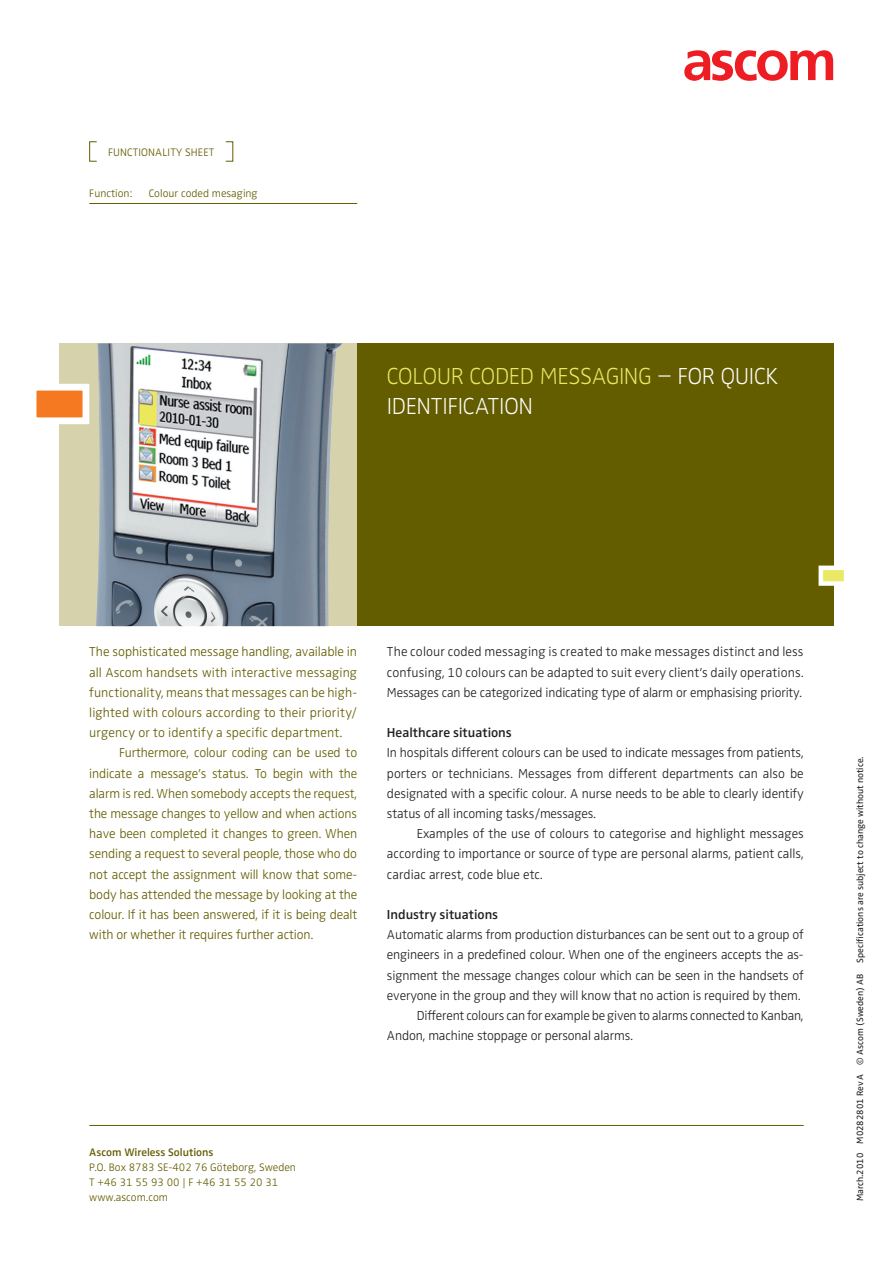
<style>
.page{position:relative;width:893px;height:1263px;background:#fff}
.page>*{position:absolute;margin:0;border:0;box-sizing:border-box;transform-origin:0 0}
._1__Title_Product_Sh{font:200 24px/30.3px "Ascom Zwo";letter-spacing:-.015em;color:#fff}
._3_Body_Text{font:300 13.5px/20.2px "Ascom Zwo";letter-spacing:-.01em;color:#231f20;text-align:justify}
._3_Body_Text-2{font:300 13.5px/20.2px "Ascom Zwo";letter-spacing:-.005em;color:#635d00;text-align:justify}
._3_Body_Text_First_L{font:300 13.5px/20.2px "Ascom Zwo";letter-spacing:-.01em;color:#231f20;text-align:justify}
._2_Paragraph_Heading{font:600 13.5px "Ascom Zwo";color:#231f20}
._6_Address{font:300 11.25px/15.1px "Ascom Zwo";color:#635d00}
._5_Tabular_List{font:300 11.25px "Ascom Zwo";color:#635d00}
._6_Footnote_Identifi{font:9.3px "Ascom Zwo";color:#231f20}
.s1{color:#eae964}
.s2{font-weight:600}
</style>
<div class="page">
<svg style="left:684px;top:50px;width:149px;height:31px"></svg>
<div style="left:357px;top:343px;width:476px;height:283px;background:#635d00"></div>
<hr style="left:89px;top:203px;width:268px;height:1px;background:#635d00">
<div style="left:89px;top:141px;width:8px;height:21px;border:1px solid #635d00"></div>
<div style="left:818px;top:566px;width:30px;height:20px;background:#eae964;border:4px solid #fff"></div>
<div style="left:60px;top:343px;width:297px;height:283px;background:#d6d2ac"></div>
<img style="left:96px;top:343px;width:246px;height:283px">
<div style="left:30px;top:384px;width:59px;height:40px;background:#f47921;border:7px solid #fff"></div>
<hr style="left:89px;top:1125px;width:715px;height:1px;background:#635d00">
<p class="_6_Address" style="left:108px;top:145px;width:108px">functionality sheet</p>
<p class="_5_Tabular_List" style="left:89px;top:187px;width:170px">Function: Colour coded mesaging</p>
<p class="_1__Title_Product_Sh" style="left:387px;top:361px;width:393px"><span class="s1">COLOUR CODED MESSAGING</span> – FOR QUICK<br>IDENTIFICATION</p>
<p class="_3_Body_Text-2" style="left:89px;top:642px;width:269px">The sophisticated message handling, available in all Ascom handsets with interactive messaging functionality, means that messages can be high&shy;lighted with colours according to their priority/ urgency or to identify a specific department.</p>
<p class="_3_Body_Text-2" style="left:89px;top:743px;width:269px;text-indent:30px">Furthermore, colour coding can be used to indicate a message’s status. To begin with the alarm is red. When somebody accepts the request, the message changes to yellow and when actions have been completed it changes to green. When sending a request to several people, those who do not accept the assignment will know that some&shy;body has attended the message by looking at the colour. If it has been answered, if it is being dealt with or whether it requires further action.</p>
<p class="_6_Footnote_Identifi" style="left:855px;top:1201px;width:446px;rotate:-90deg">March.2010 M0282801 Rev A © Ascom (Sweden) AB Specifications are subject to change without notice.</p>
<p class="_3_Body_Text_First_L" style="left:387px;top:642px;width:418px">The colour coded messaging is created to make messages distinct and less confusing, 10 colours can be adapted to suit every client’s daily operations.<br>Messages can be categorized indicating type of alarm or emphasising priority.</p>
<p class="_2_Paragraph_Heading" style="left:387px;top:725px;width:126px">Healthcare situations</p>
<p class="_3_Body_Text" style="left:387px;top:743px;width:418px">I n hospitals different colours can be used to indicate messages from patients, porters or technicians. Messages from different departments can also be designated with a specific colour. A nurse needs to be able to clearly identify status of all incoming tasks/messages.</p>
<p class="_3_Body_Text" style="left:387px;top:824px;width:418px;text-indent:30px">Examples of the use of colours to categorise and highlight messages according to importance or source of type are personal alarms, patient calls, cardiac arrest, code blue etc.</p>
<p class="_2_Paragraph_Heading" style="left:387px;top:907px;width:113px">Industry situations</p>
<p class="_3_Body_Text" style="left:387px;top:925px;width:418px">Automatic alarms from production disturbances can be sent out to a group of engineers in a predefined colour. When one of the engineers accepts the as&shy;signment the message changes colour which can be seen in the handsets of everyone in the group and they will know that no action is required by them.</p>
<p class="_3_Body_Text" style="left:387px;top:1006px;width:418px;text-indent:30px">Different colours can for example be given to alarms connected to Kanban,<br>Andon, machine stoppage or personal alarms.</p>
<p class="_6_Address" style="left:89px;top:1145px;width:208px"><span class="s2">Ascom Wireless Solutions<br></span>P.O. Box 8783 SE-402 76 Göteborg, Sweden</p>
<p class="_6_Address" style="left:89px;top:1175px;width:190px">T +46 31 55 93 00 | F +46 31 55 20 31</p>
<p class="_6_Address" style="left:89px;top:1190px;width:80px">www.ascom.com</p>
</div>
